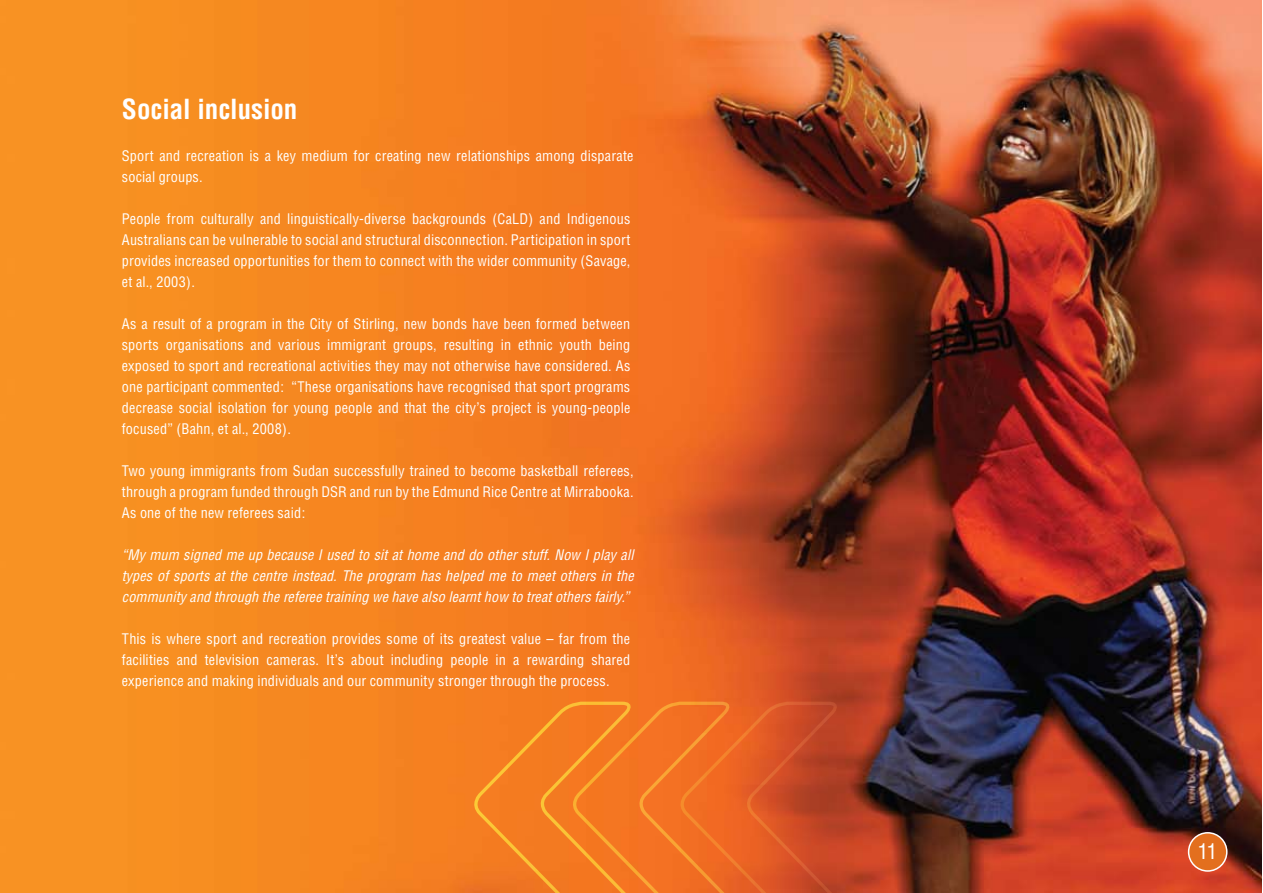
<style>
.page{position:relative;width:1263px;height:893px;background:#fff}
.page>*{position:absolute;margin:0;border:0;box-sizing:border-box;transform-origin:0 0}
.t1{font:700 condensed 27px "Helvetica";color:#fff}
.t2{font:condensed 21px "Helvetica";color:#fff}
.t3{font:condensed 14.25px/21px "Helvetica";letter-spacing:.01em;color:#fff;text-align:justify}
.t4{font:italic condensed 14.25px/21px "Helvetica";letter-spacing:.005em;color:#fff;text-align:justify}
</style>
<div class="page">
<img style="left:0;top:0;width:1262px;height:893px">
<svg style="left:472px;top:700px;width:366px;height:193px;background:#ea6e23"></svg>
<div style="left:1188px;top:833px;width:39px;height:38px;background:#e36f1e;border-radius:50%"></div>
<div style="left:1188px;top:832px;width:39px;height:40px;border:2px solid #fff;border-radius:50%"></div>
<h1 class="t1" style="left:122px;top:93px;width:177px">Social inclusion</h1>
<p class="t3" style="left:122px;top:146px;width:513px">Sport and recreation is a key medium for creating new relationships among disparate social groups.</p>
<p class="t3" style="left:122px;top:209px;width:510px">People from culturally and linguistically-diverse backgrounds (CaLD) and Indigenous Australians can be vulnerable to social and structural disconnection. Participation in sport provides increased opportunities for them to connect with the wider community (Savage, et al., 2003).</p>
<p class="t3" style="left:122px;top:314px;width:510px">As a result of a program in the City of Stirling, new bonds have been formed between sports organisations and various immigrant groups, resulting in ethnic youth being exposed to sport and recreational activities they may not otherwise have considered. As one participant commented: “These organisations have recognised that sport programs decrease social isolation for young people and that the city’s project is young-people focused” (Bahn, et al., 2008).</p>
<p class="t3" style="left:122px;top:461px;width:513px">Two young immigrants from Sudan successfully trained to become basketball referees, through a program funded through DSR and run by the Edmund Rice Centre at Mirrabooka.<br>As one of the new referees said:</p>
<p class="t4" style="left:122px;top:545px;width:513px">“My mum signed me up because I used to sit at home and do other stuff. Now I play all types of sports at the centre instead. The program has helped me to meet others in the community and through the referee training we have also learnt how to treat others fairly.”</p>
<p class="t3" style="left:122px;top:629px;width:510px">This is where sport and recreation provides some of its greatest value – far from the facilities and television cameras. It’s about including people in a rewarding shared experience and making individuals and our community stronger through the process.</p>
<h2 class="t2" style="left:1198px;top:839px;width:21px">11</h2>
</div>
